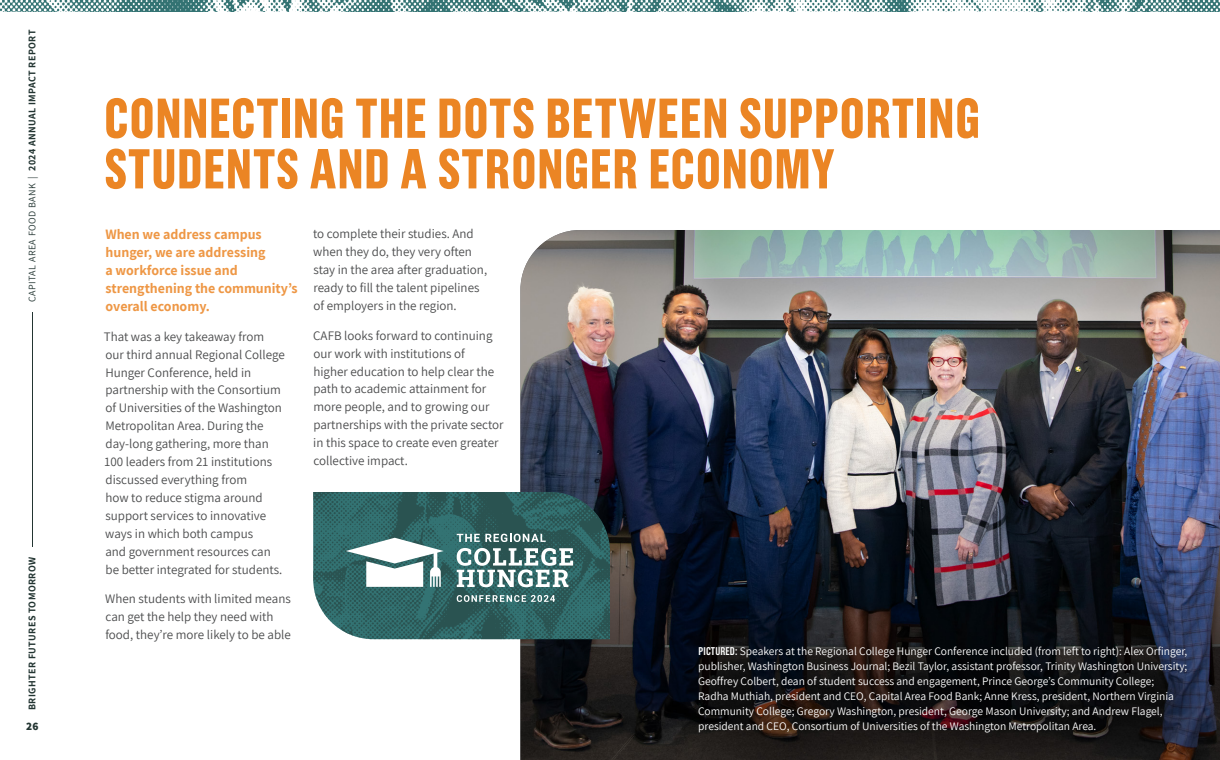
<style>
.page{position:relative;width:1220px;height:760px;background:#fff}
.page>*{position:absolute;margin:0;border:0;box-sizing:border-box;transform-origin:0 0}
.t1{font:700 56px/50.6px "Grotzec Cond";letter-spacing:.02em;color:#eb8524}
.b1__intro_copy{font:700 14px/17.9px "Assistant";color:#ee9745}
.b1{font:13px/17.9px "Assistant";color:#4b4c4d}
.Photo_captions{font:11.5px/15px "Assistant";color:#fff}
.t2{font:800 11.3px "Assistant";color:#233532}
.t3{font:700 10px "Assistant";letter-spacing:.04em;color:#233532}
.s1{font-weight:400}
.s2{font-family:"Grotzec Cond";font-weight:600;font-size:11.2px}
</style>
<div class="page">
<img style="left:0;top:0;width:1220px;height:12px">
<img style="left:520px;top:230px;width:700px;height:530px">
<img style="left:313px;top:492px;width:297px;height:147px">
<svg style="left:346px;top:538px;width:98px;height:49px"></svg>
<svg style="left:457px;top:548px;width:116px;height:39px"></svg>
<svg style="left:457px;top:534px;width:89px;height:8px"></svg>
<svg style="left:457px;top:595px;width:98px;height:7px"></svg>
<hr style="left:32px;top:312px;width:1px;height:235px;background:#233532">
<p class="t3" style="left:25px;top:302px;width:273px;rotate:-90deg"><span class="s1">CAPITAL AREA FOOD BANK |</span> 2024 ANNUAL IMPACT REPORT</p>
<p class="t3" style="left:25px;top:710px;width:155px;rotate:-90deg">BRIGHTER FUTURES TOMORROW</p>
<p class="t2" style="left:26px;top:718px;width:14px">26</p>
<h1 class="t1" style="left:104px;top:92px;width:877px">CONNECTING THE DOTS BETWEEN SUPPORTING<br>STUDENTS AND A STRONGER ECONOMY</h1>
<p class="b1" style="left:313px;top:224px;width:175px">to complete their studies. And when they do, they very often stay in the area after graduation, ready to fill the talent pipelines of employers in the region.</p>
<p class="b1" style="left:313px;top:326px;width:192px">CAFB looks forward to continuing our work with institutions of<br>higher education to help clear the path to academic attainment for more people, and to growing our partnerships with the private sector in this space to create even greater collective impact.</p>
<p class="b1__intro_copy" style="left:105px;top:225px;width:194px">When we address campus hunger, we are addressing<br>a workforce issue and strengthening the community’s overall economy.</p>
<p class="b1" style="left:104px;top:327px;width:183px">That was a key takeaway from our third annual Regional College<br>Hunger Conference, held in partnership with the Consortium of Universities of the Washington<br>Metropolitan Area. During the day-long gathering, more than<br>100 leaders from 21 institutions discussed everything from<br>how to reduce stigma around support services to innovative ways in which both campus<br>and government resources can be better integrated for students.</p>
<p class="b1" style="left:105px;top:590px;width:187px">When students with limited means can get the help they need with food, they’re more likely to be able</p>
<p class="Photo_captions" style="left:698px;top:643px;width:491px"><span class="s2">PICTURED:</span> Speakers at the Regional College Hunger Conference included (from left to right): Alex Orfinger, publisher, Washington Business Journal; Bezil Taylor, assistant professor, Trinity Washington University; Geoffrey Colbert, dean of student success and engagement, Prince George’s Community College; Radha Muthiah, president and CEO, Capital Area Food Bank; Anne Kress, president, Northern Virginia Community College; Gregory Washington, president, George Mason University; and Andrew Flagel, president and CEO, Consortium of Universities of the Washington Metropolitan Area.</p>
</div>
